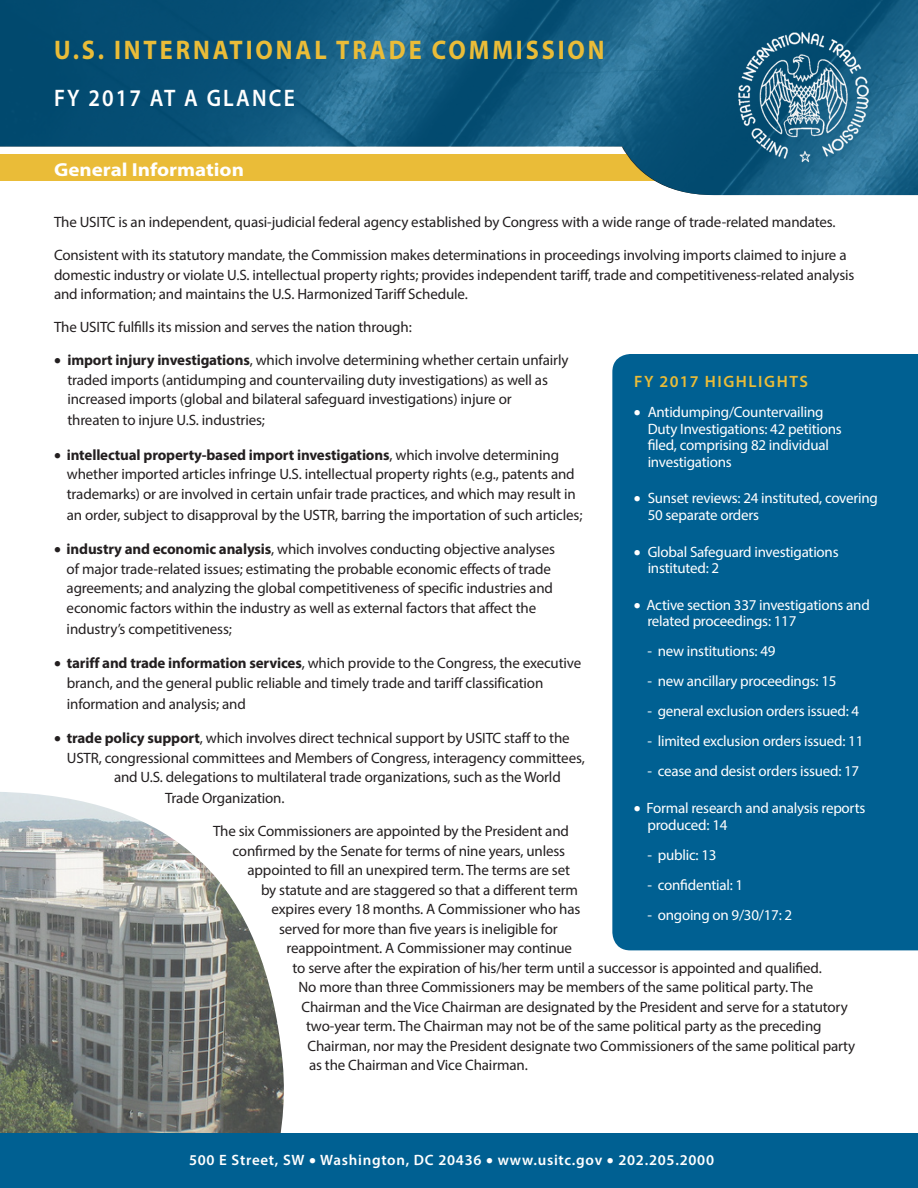
<style>
.page{position:relative;width:918px;height:1188px;background:#fff}
.page>*{position:absolute;margin:0;border:0;box-sizing:border-box;transform-origin:0 0}
.agency_name{font:700 27px "Myriad Pro";letter-spacing:.12em;color:#eabc38;scale:.9 1}
.fiscal_year{font:600 24px "Myriad Pro";letter-spacing:.1em;color:#fff;scale:.9 1}
.sheet_name{font:700 18.9px "Myriad Pro";color:#fff;scale:1.11 1}
.t1{font:600 16.5px "Myriad Pro";letter-spacing:.095em;color:#eabc38}
.body_bullets{font:15px/19.5px "Myriad Pro";letter-spacing:-.01em;color:#231f20}
.Body{font:15px/19.5px "Myriad Pro";letter-spacing:-.01em;color:#231f20}
.Body-2{font:15px/16.5px "Myriad Pro";letter-spacing:-.015em;color:#fff}
.t2{font:600 15px "Myriad Pro";letter-spacing:.05em;color:#fff}
.s1{font-weight:700}
</style>
<div class="page">
<svg style="left:0;top:0;width:918px;height:195px;background:#3e7383"></svg>
<img style="left:734px;top:28px;width:138px;height:138px">
<img style="left:0;top:792px;width:284px;height:341px">
<div style="left:612px;top:354px;width:306px;height:596px;background:#006092"></div>
<div style="left:0;top:1133px;width:918px;height:55px;background:#006092"></div>
<h1 class="agency_name" style="left:54px;top:32px;width:613px">U.S. INTERNATIONAL TRADE COMMISSION</h1>
<p class="fiscal_year" style="left:54px;top:82px;width:269px">FY 2017 AT A GLANCE</p>
<h3 class="sheet_name" style="left:54px;top:157px;width:173px">General Information</h3>
<p class="Body" style="left:54px;top:212px;width:783px">The USITC is an independent, quasi-judicial federal agency established by Congress with a wide range of trade-related mandates.</p>
<p class="Body" style="left:54px;top:245px;width:802px">Consistent with its statutory mandate, the Commission makes determinations in proceedings involving imports claimed to injure a domestic industry or violate U.S. intellectual property rights; provides independent tariff, trade and competitiveness-related analysis and information; and maintains the U.S. Harmonized Tariff Schedule.</p>
<p class="Body" style="left:54px;top:317px;width:359px">The USITC fulfills its mission and serves the nation through:</p>
<p class="body_bullets" style="left:67px;top:350px;width:503px;text-indent:-13px">• <span class="s1">import injury investigations</span>, which involve determining whether certain unfairly traded imports (antidumping and countervailing duty investigations) as well as increased imports (global and bilateral safeguard investigations) injure or</p>
<p class="body_bullets" style="left:67px;top:410px;width:199px">threaten to injure U.S. industries;</p>
<p class="body_bullets" style="left:67px;top:445px;width:511px;text-indent:-13px">• <span class="s1">intellectual property-based import investigations</span>, which involve determining whether imported articles infringe U.S. intellectual property rights (e.g., patents and trademarks) or are involved in certain unfair trade practices, and which may result in</p>
<p class="body_bullets" style="left:67px;top:505px;width:517px">an order, subject to disapproval by the USTR, barring the importation of such articles;</p>
<p class="body_bullets" style="left:67px;top:539px;width:490px;text-indent:-13px">• <span class="s1">industry and economic analysis</span>, which involves conducting objective analyses of major trade-related issues; estimating the probable economic effects of trade agreements; and analyzing the global competitiveness of specific industries and economic factors within the industry as well as external factors that affect the</p>
<p class="body_bullets" style="left:67px;top:619px;width:167px">industry’s competitiveness;</p>
<p class="body_bullets" style="left:67px;top:653px;width:516px;text-indent:-13px">• <span class="s1">tariff and trade information services</span>, which provide to the Congress, the executive branch, and the general public reliable and timely trade and tariff classification</p>
<p class="body_bullets" style="left:67px;top:694px;width:181px">information and analysis; and</p>
<p class="body_bullets" style="left:54px;top:728px;width:517px">• <span class="s1">trade policy support</span>, which involves direct technical support by USITC staff to the</p>
<p class="body_bullets" style="left:67px;top:748px;width:519px">USTR, congressional committees and Members of Congress, interagency committees,</p>
<p class="body_bullets" style="left:114px;top:767px;width:448px">and U.S. delegations to multilateral trade organizations, such as the World</p>
<p class="body_bullets" style="left:165px;top:788px;width:121px">Trade Organization.</p>
<p class="Body" style="left:213px;top:821px;width:358px">The six Commissioners are appointed by the President and</p>
<p class="Body" style="left:232px;top:841px;width:334px">confirmed by the Senate for terms of nine years, unless</p>
<p class="Body" style="left:248px;top:860px;width:324px">appointed to fill an unexpired term. The terms are set</p>
<p class="Body" style="left:261px;top:880px;width:319px">by statute and are staggered so that a different term</p>
<p class="Body" style="left:272px;top:899px;width:310px">expires every 18 months. A Commissioner who has</p>
<p class="Body" style="left:279px;top:919px;width:280px">served for more than five years is ineligible for</p>
<p class="Body" style="left:286px;top:938px;width:287px">reappointment. A Commissioner may continue</p>
<p class="Body" style="left:292px;top:958px;width:531px">to serve after the expiration of his/her term until a successor is appointed and qualified.</p>
<p class="Body" style="left:298px;top:977px;width:516px">No more than three Commissioners may be members of the same political party. The</p>
<p class="Body" style="left:302px;top:997px;width:548px">Chairman and the Vice Chairman are designated by the President and serve for a statutory</p>
<p class="Body" style="left:306px;top:1016px;width:517px">two-year term. The Chairman may not be of the same political party as the preceding</p>
<p class="Body" style="left:308px;top:1036px;width:549px">Chairman, nor may the President designate two Commissioners of the same political party</p>
<p class="Body" style="left:309px;top:1055px;width:220px">as the Chairman and Vice Chairman.</p>
<p class="t1" style="left:634px;top:371px;width:175px">FY 2017 HIGHLIGHTS</p>
<p class="Body-2" style="left:648px;top:404px;width:196px;text-indent:-14px">• Antidumping/Countervailing<br>Duty Investigations: 42 petitions filed, comprising 82 individual investigations</p>
<p class="Body-2" style="left:648px;top:490px;width:232px;text-indent:-14px">• Sunset reviews: 24 instituted, covering<br>50 separate orders</p>
<p class="Body-2" style="left:648px;top:543px;width:193px;text-indent:-14px">• Global Safeguard investigations instituted: 2</p>
<p class="Body-2" style="left:647px;top:596px;width:224px;text-indent:-14px">• Active section 337 investigations and related proceedings: 117</p>
<p class="Body-2" style="left:647px;top:643px;width:130px">- new institutions: 49</p>
<p class="Body-2" style="left:647px;top:673px;width:191px">- new ancillary proceedings: 15</p>
<p class="Body-2" style="left:647px;top:703px;width:213px">- general exclusion orders issued: 4</p>
<p class="Body-2" style="left:647px;top:733px;width:217px">- limited exclusion orders issued: 11</p>
<p class="Body-2" style="left:647px;top:763px;width:213px">- cease and desist orders issued: 17</p>
<p class="Body-2" style="left:647px;top:799px;width:219px;text-indent:-14px">• Formal research and analysis reports produced: 14</p>
<p class="Body-2" style="left:647px;top:846px;width:71px">- public: 13</p>
<p class="Body-2" style="left:647px;top:876px;width:97px">- confidential: 1</p>
<p class="Body-2" style="left:647px;top:906px;width:146px">- ongoing on 9/30/17: 2</p>
<p class="t2" style="left:189px;top:1151px;width:527px">500 E Street, SW • Washington, DC 20436 • www.usitc.gov • 202.205.2000</p>
</div>
